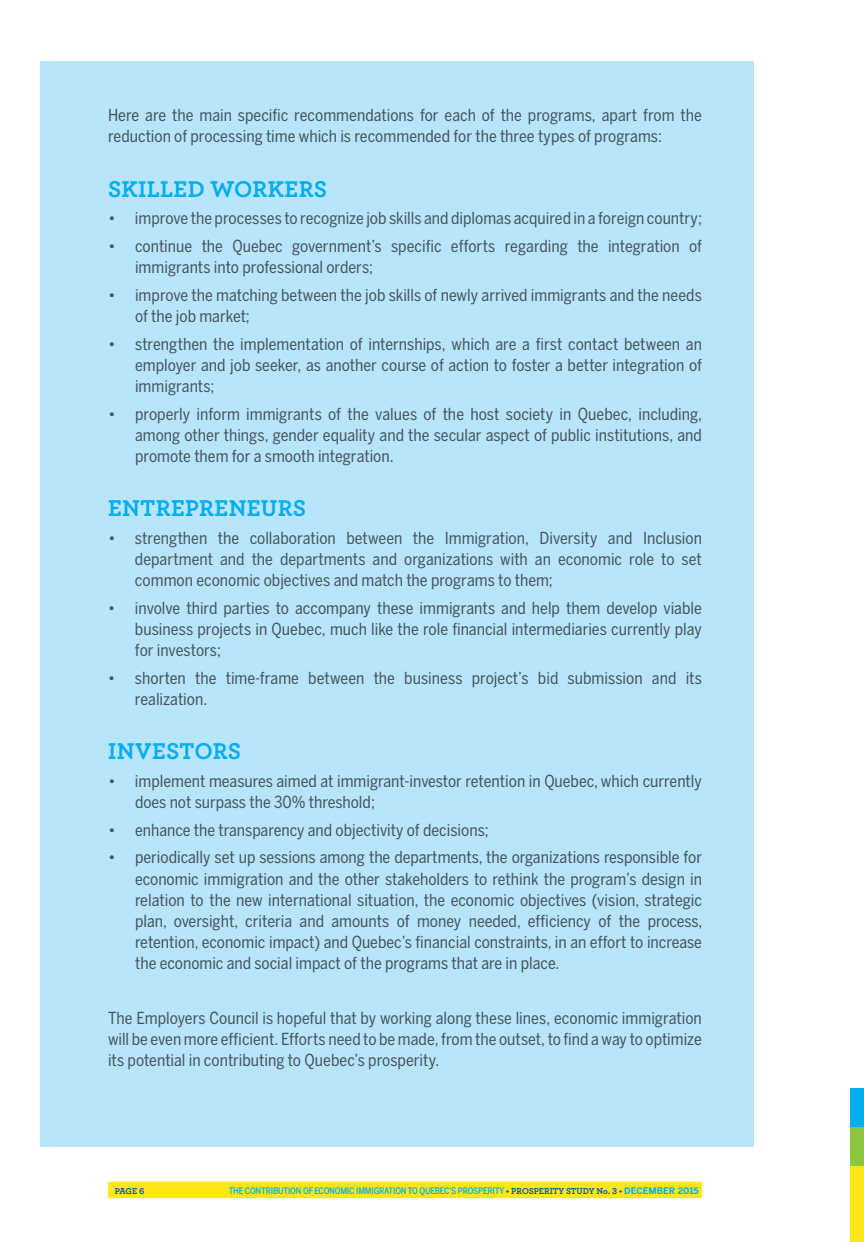
<style>
.page{position:relative;width:864px;height:1242px;background:#fff}
.page>*{position:absolute;margin:0;border:0;box-sizing:border-box;transform-origin:0 0}
.t1{font:700 24px "Archer";letter-spacing:.015em;color:#00aeef}
.t2{font:16.5px/21px "Benton Sans Cond";color:#45555f;text-align:justify}
.t3{font:500 9px "Benton Sans Cond";letter-spacing:-.02em;color:#00aeef}
.t4{font:700 9px "Archer";color:#0155a5}
.s1{font-family:"Archer";font-weight:700;color:#0155a5}
.s2{font-family:"Benton Sans";font-weight:700}
</style>
<div class="page">
<div style="left:108px;top:1182px;width:594px;height:16px;background:#ffe616"></div>
<div style="left:41px;top:62px;width:713px;height:1085px;background:#b9e5fa"></div>
<div style="left:851px;top:1106px;width:13px;height:136px;background:#ffe616"></div>
<div style="left:851px;top:1088px;width:13px;height:39px;background:#00aeef"></div>
<div style="left:851px;top:1127px;width:13px;height:39px;background:#8bc63e"></div>
<p class="t2" style="left:108px;top:106px;width:595px">Here are the main specific recommendations for each of the programs, apart from the reduction of processing time which is recommended for the three types of programs:</p>
<h1 class="t1" style="left:108px;top:170px;width:221px">SKILLED WORKERS</h1>
<p class="t2" style="left:108px;top:208px;width:596px">• improve the processes to recognize job skills and diplomas acquired in a foreign country;</p>
<p class="t2" style="left:135px;top:236px;width:568px;text-indent:-27px">• continue the Quebec government’s specific efforts regarding the integration of immigrants into professional orders;</p>
<p class="t2" style="left:135px;top:284px;width:568px;text-indent:-27px">• improve the matching between the job skills of newly arrived immigrants and the needs of the job market;</p>
<p class="t2" style="left:135px;top:333px;width:568px;text-indent:-27px">• strengthen the implementation of internships, which are a first contact between an employer and job seeker, as another course of action to foster a better integration of immigrants;</p>
<p class="t2" style="left:135px;top:403px;width:569px;text-indent:-27px">• properly inform immigrants of the values of the host society in Quebec, including, among other things, gender equality and the secular aspect of public institutions, and promote them for a smooth integration.</p>
<h1 class="t1" style="left:108px;top:489px;width:200px">ENTREPRENEURS</h1>
<p class="t2" style="left:135px;top:527px;width:569px;text-indent:-27px">• strengthen the collaboration between the Immigration, Diversity and Inclusion department and the departments and organizations with an economic role to set common economic objectives and match the programs to them;</p>
<p class="t2" style="left:135px;top:597px;width:568px;text-indent:-27px">• involve third parties to accompany these immigrants and help them develop viable business projects in Quebec, much like the role financial intermediaries currently play for investors;</p>
<p class="t2" style="left:135px;top:667px;width:568px;text-indent:-27px">• shorten the time-frame between the business project’s bid submission and its realization.</p>
<h1 class="t1" style="left:108px;top:732px;width:135px">INVESTORS</h1>
<p class="t2" style="left:135px;top:770px;width:569px;text-indent:-27px">• implement measures aimed at immigrant-investor retention in Quebec, which currently does not surpass the 30% threshold;</p>
<p class="t2" style="left:108px;top:819px;width:382px">• enhance the transparency and objectivity of decisions;</p>
<p class="t2" style="left:135px;top:847px;width:569px;text-indent:-27px">• periodically set up sessions among the departments, the organizations responsible for economic immigration and the other stakeholders to rethink the program’s design in relation to the new international situation, the economic objectives (vision, strategic plan, oversight, criteria and amounts of money needed, efficiency of the process, retention, economic impact) and Quebec’s financial constraints, in an effort to increase the economic and social impact of the programs that are in place.</p>
<p class="t2" style="left:108px;top:1009px;width:595px">The Employers Council is hopeful that by working along these lines, economic immigration will be even more efficient. Efforts need to be made, from the outset, to find a way to optimize its potential in contributing to Quebec’s prosperity.</p>
<p class="t4" style="left:115px;top:1184px;width:31px">PAGE 6</p>
<p class="t3" style="left:229px;top:1187px;width:472px">THE CONTRIBUTION OF ECONOMIC IMMIGRATION TO QUEBEC’S PROSPERITY <span class="s1">• PROSPERITY STUDY NO. 3 •</span> <span class="s2">DECEMBER 2015</span></p>
</div>
